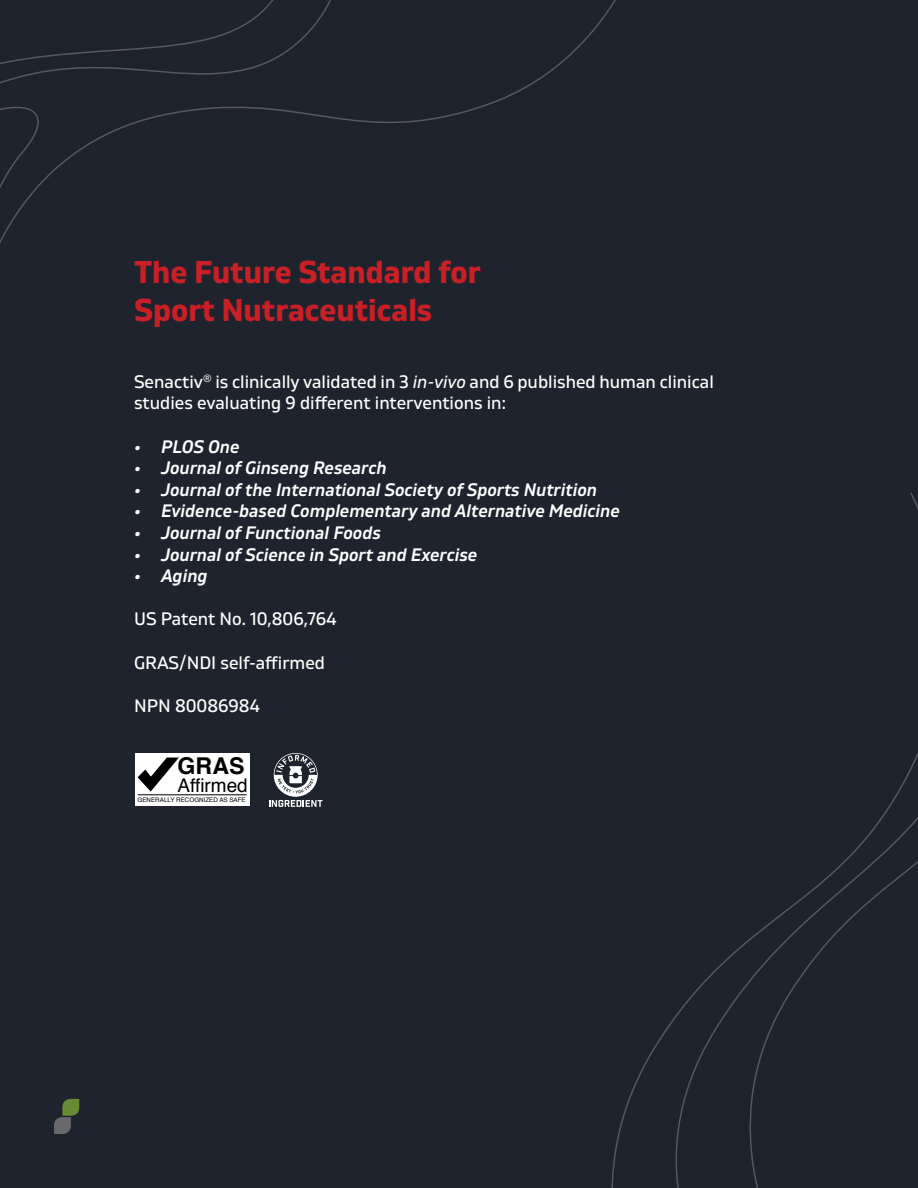
<style>
.page{position:relative;width:918px;height:1188px;background:#1f232d}
.page>*{position:absolute;margin:0;border:0;box-sizing:border-box;transform-origin:0 0}
.t1{font:700 31.5px/37.8px "Gilam";color:#c82026}
.t2{font:700 23.1px "Helvetica";color:#000}
.t3{font:18.9px "Helvetica";color:#000}
.t4{font:italic 600 18px "Gilam";color:#fff}
.t5{font:500 18px/21.6px "Gilam";color:#fff}
.t6{font:6.3px "Helvetica";color:#000}
.s1{font-style:italic}
</style>
<div class="page">
<svg style="left:54px;top:1099px;width:26px;height:35px"></svg>
<svg style="left:611px;top:492px;width:307px;height:696px"></svg>
<svg style="left:0;top:0;width:616px;height:244px"></svg>
<svg style="left:269px;top:753px;width:53px;height:54px"></svg>
<div style="left:135px;top:753px;width:114px;height:53px;background:#fff"></div>
<hr style="left:138px;top:794px;width:109px;height:1px;background:#000">
<svg style="left:138px;top:758px;width:41px;height:34px"></svg>
<h1 class="t1" style="left:134px;top:251px;width:348px">The Future Standard for<br>Sport Nutraceuticals</h1>
<p class="t5" style="left:134px;top:370px;width:581px">Senactiv<sup>®</sup> is clinically validated in 3 <span class="s1">in-vivo</span> and 6 published human clinical studies evaluating 9 different interventions in:</p>
<p class="t4" style="left:134px;top:433px;width:107px">• PLOS One</p>
<p class="t4" style="left:134px;top:455px;width:254px">• Journal of Ginseng Research</p>
<p class="t4" style="left:134px;top:476px;width:465px">• Journal of the International Society of Sports Nutrition</p>
<p class="t4" style="left:134px;top:498px;width:487px">• Evidence-based Complementary and Alternative Medicine</p>
<p class="t4" style="left:134px;top:519px;width:248px">• Journal of Functional Foods</p>
<p class="t4" style="left:134px;top:541px;width:345px">• Journal of Science in Sport and Exercise</p>
<p class="t4" style="left:134px;top:563px;width:75px">• Aging</p>
<p class="t5" style="left:134px;top:608px;width:204px">US Patent No. 10,806,764</p>
<p class="t5" style="left:134px;top:651px;width:193px">GRAS/NDI self-affirmed</p>
<p class="t5" style="left:134px;top:694px;width:127px">NPN 80086984</p>
<p class="t2" style="left:178px;top:747px;width:68px">GRAS</p>
<p class="t3" style="left:178px;top:770px;width:72px">Affirmed</p>
<p class="t6" style="left:138px;top:795px;width:110px">GENERALLY RECOGNIZED AS SAFE</p>
</div>
